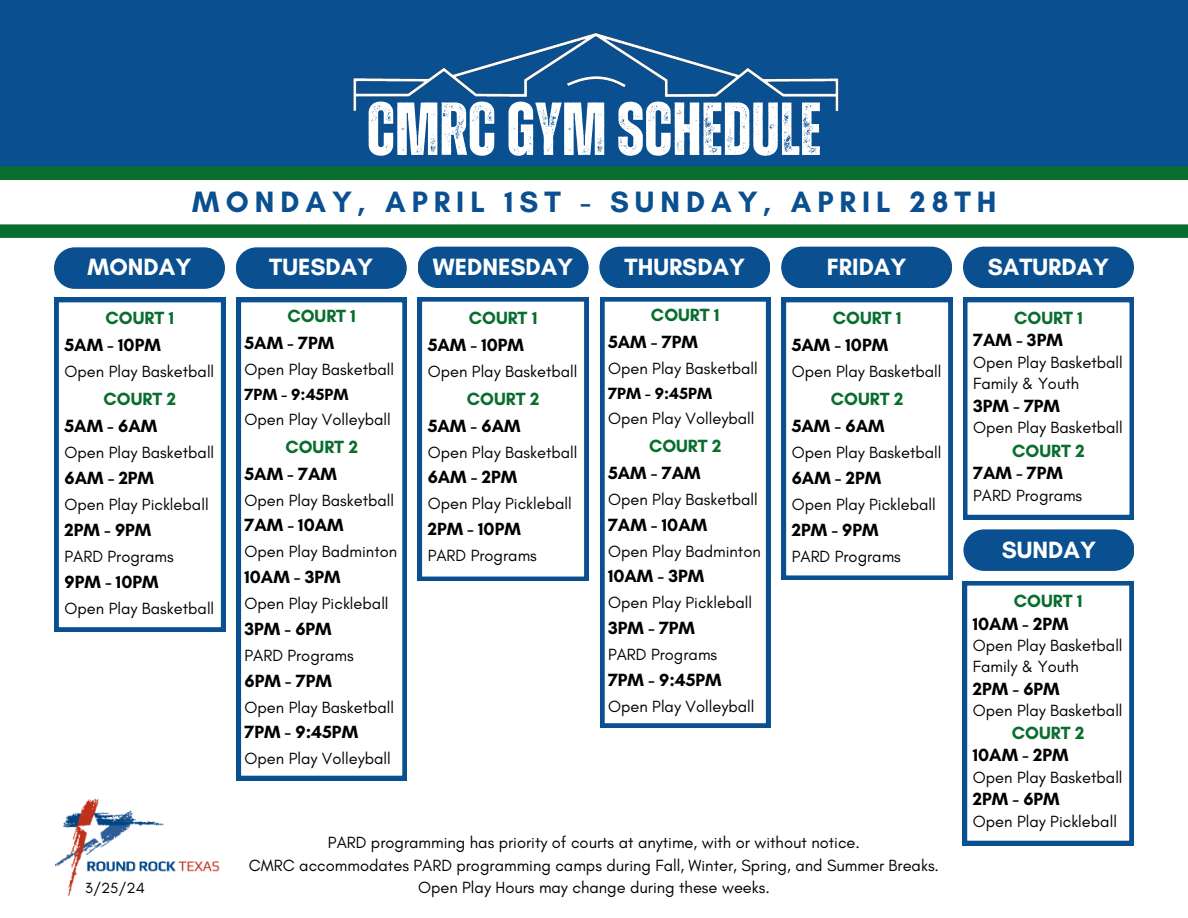
<style>
.page{position:relative;width:1188px;height:918px;background:#fff}
.page>*{position:absolute;margin:0;border:0;box-sizing:border-box;transform-origin:0 0}
.t1{font:700 75px "Zuume Rough";color:#fff}
.t2{font:700 30px "Glacial Indifference";letter-spacing:.2em;color:#0a4f8f}
.t3{font:700 24px "Glacial Indifference";color:#fff}
.t4{font:700 18px "Glacial Indifference";color:#000}
.t5{font:700 18px "Glacial Indifference";color:#096d2e}
.t6{font:16.5px "Glacial Indifference";color:#000}
.t7{font:700 16.5px "Glacial Indifference";color:#000}
.t8{font:15px "Glacial Indifference";color:#000}
</style>
<div class="page">
<div style="left:0;top:0;width:1188px;height:231px;background:#0a4f8f"></div>
<div style="left:54px;top:247px;width:171px;height:42px;background:#0a4f8f;border-radius:21px"></div>
<div style="left:236px;top:247px;width:171px;height:42px;background:#0a4f8f;border-radius:21px"></div>
<div style="left:418px;top:247px;width:171px;height:41px;background:#0a4f8f;border-radius:21px"></div>
<div style="left:599px;top:247px;width:171px;height:41px;background:#0a4f8f;border-radius:21px"></div>
<div style="left:781px;top:247px;width:171px;height:41px;background:#0a4f8f;border-radius:21px"></div>
<div style="left:963px;top:247px;width:171px;height:41px;background:#0a4f8f;border-radius:21px"></div>
<div style="left:963px;top:529px;width:171px;height:42px;background:#0a4f8f;border-radius:21px"></div>
<svg style="left:237px;top:298px;width:169px;height:482px"></svg>
<svg style="left:963px;top:298px;width:171px;height:221px"></svg>
<img style="left:353px;top:32px;width:486px;height:80px">
<div style="left:0;top:180px;width:1188px;height:51px;background:#fff"></div>
<svg style="left:418px;top:297px;width:171px;height:284px"></svg>
<svg style="left:600px;top:297px;width:170px;height:431px"></svg>
<div style="left:0;top:166px;width:1188px;height:14px;background:#096d2e"></div>
<div style="left:0;top:224px;width:1188px;height:14px;background:#096d2e"></div>
<img style="left:55px;top:798px;width:165px;height:99px">
<svg style="left:54px;top:298px;width:171px;height:334px"></svg>
<svg style="left:782px;top:298px;width:171px;height:282px"></svg>
<svg style="left:963px;top:581px;width:171px;height:264px"></svg>
<p class="t1" style="left:367px;top:95px;width:456px">CMRCGYMSCHEDULE</p>
<p class="t2" style="left:192px;top:183px;width:806px">MONDAY, APRIL 1ST - SUNDAY, APRIL 28TH</p>
<p class="t3" style="left:88px;top:253px;width:105px">MONDAY</p>
<h1 class="t3" style="left:269px;top:253px;width:106px">TUESDAY</h1>
<h2 class="t3" style="left:433px;top:252px;width:142px">WEDNESDAY</h2>
<h3 class="t3" style="left:625px;top:252px;width:122px">THURSDAY</h3>
<h3 class="t3" style="left:827px;top:252px;width:81px">FRIDAY</h3>
<h3 class="t3" style="left:988px;top:252px;width:123px">SATURDAY</h3>
<p class="t5" style="left:106px;top:307px;width:70px">COURT 1</p>
<p class="t4" style="left:65px;top:334px;width:98px">5AM - 10PM</p>
<p class="t6" style="left:65px;top:362px;width:151px">Open Play Basketball</p>
<p class="t5" style="left:104px;top:388px;width:74px">COURT 2</p>
<p class="t4" style="left:65px;top:415px;width:94px">5AM - 6AM</p>
<p class="t6" style="left:65px;top:443px;width:151px">Open Play Basketball</p>
<p class="t4" style="left:65px;top:467px;width:91px">6AM - 2PM</p>
<p class="t6" style="left:65px;top:494px;width:146px">Open Play Pickleball</p>
<p class="t4" style="left:65px;top:519px;width:88px">2PM - 9PM</p>
<p class="t6" style="left:65px;top:546px;width:111px">PARD Programs</p>
<p class="t4" style="left:65px;top:571px;width:96px">9PM - 10PM</p>
<p class="t6" style="left:65px;top:598px;width:151px">Open Play Basketball</p>
<h3 class="t5" style="left:287px;top:305px;width:70px">COURT 1</h3>
<h3 class="t4" style="left:244px;top:332px;width:91px">5AM - 7PM</h3>
<p class="t6" style="left:244px;top:359px;width:151px">Open Play Basketball</p>
<p class="t7" style="left:244px;top:384px;width:106px">7PM - 9:45PM</p>
<p class="t6" style="left:244px;top:409px;width:148px">Open Play Volleyball</p>
<p class="t5" style="left:285px;top:436px;width:74px">COURT 2</p>
<p class="t4" style="left:244px;top:463px;width:94px">5AM - 7AM</p>
<p class="t6" style="left:244px;top:490px;width:151px">Open Play Basketball</p>
<p class="t4" style="left:244px;top:514px;width:101px">7AM - 10AM</p>
<p class="t6" style="left:244px;top:542px;width:154px">Open Play Badminton</p>
<p class="t4" style="left:244px;top:566px;width:98px">10AM - 3PM</p>
<p class="t6" style="left:244px;top:593px;width:146px">Open Play Pickleball</p>
<p class="t4" style="left:244px;top:618px;width:89px">3PM - 6PM</p>
<p class="t6" style="left:244px;top:645px;width:111px">PARD Programs</p>
<p class="t4" style="left:244px;top:670px;width:89px">6PM - 7PM</p>
<p class="t6" style="left:244px;top:697px;width:151px">Open Play Basketball</p>
<p class="t4" style="left:244px;top:721px;width:115px">7PM - 9:45PM</p>
<p class="t6" style="left:244px;top:749px;width:148px">Open Play Volleyball</p>
<p class="t5" style="left:469px;top:307px;width:70px">COURT 1</p>
<p class="t4" style="left:428px;top:334px;width:98px">5AM - 10PM</p>
<p class="t6" style="left:428px;top:361px;width:151px">Open Play Basketball</p>
<p class="t5" style="left:467px;top:388px;width:74px">COURT 2</p>
<p class="t4" style="left:428px;top:415px;width:94px">5AM - 6AM</p>
<p class="t6" style="left:428px;top:442px;width:151px">Open Play Basketball</p>
<p class="t4" style="left:428px;top:466px;width:91px">6AM - 2PM</p>
<p class="t6" style="left:428px;top:494px;width:146px">Open Play Pickleball</p>
<p class="t4" style="left:428px;top:518px;width:95px">2PM - 10PM</p>
<p class="t6" style="left:428px;top:545px;width:111px">PARD Programs</p>
<p class="t5" style="left:651px;top:304px;width:70px">COURT 1</p>
<p class="t4" style="left:608px;top:331px;width:91px">5AM - 7PM</p>
<p class="t6" style="left:608px;top:359px;width:151px">Open Play Basketball</p>
<p class="t7" style="left:608px;top:383px;width:106px">7PM - 9:45PM</p>
<p class="t6" style="left:608px;top:408px;width:148px">Open Play Volleyball</p>
<p class="t5" style="left:649px;top:435px;width:74px">COURT 2</p>
<p class="t4" style="left:608px;top:462px;width:94px">5AM - 7AM</p>
<p class="t6" style="left:608px;top:489px;width:151px">Open Play Basketball</p>
<p class="t4" style="left:608px;top:514px;width:101px">7AM - 10AM</p>
<p class="t6" style="left:608px;top:541px;width:154px">Open Play Badminton</p>
<p class="t4" style="left:608px;top:565px;width:98px">10AM - 3PM</p>
<p class="t6" style="left:608px;top:593px;width:146px">Open Play Pickleball</p>
<p class="t4" style="left:608px;top:617px;width:88px">3PM - 7PM</p>
<p class="t6" style="left:608px;top:644px;width:111px">PARD Programs</p>
<p class="t4" style="left:608px;top:669px;width:115px">7PM - 9:45PM</p>
<p class="t6" style="left:608px;top:696px;width:148px">Open Play Volleyball</p>
<p class="t5" style="left:833px;top:307px;width:70px">COURT 1</p>
<p class="t4" style="left:792px;top:334px;width:98px">5AM - 10PM</p>
<p class="t6" style="left:792px;top:362px;width:151px">Open Play Basketball</p>
<p class="t5" style="left:831px;top:388px;width:74px">COURT 2</p>
<h3 class="t4" style="left:792px;top:415px;width:94px">5AM - 6AM</h3>
<p class="t6" style="left:792px;top:443px;width:151px">Open Play Basketball</p>
<p class="t4" style="left:792px;top:467px;width:91px">6AM - 2PM</p>
<p class="t6" style="left:792px;top:494px;width:146px">Open Play Pickleball</p>
<p class="t4" style="left:792px;top:519px;width:88px">2PM - 9PM</p>
<p class="t6" style="left:792px;top:546px;width:111px">PARD Programs</p>
<p class="t6" style="left:328px;top:833px;width:534px">PARD programming has priority of courts at anytime, with or without notice.</p>
<p class="t6" style="left:249px;top:855px;width:692px">CMRC accommodates PARD programming camps during Fall, Winter, Spring, and Summer Breaks.</p>
<p class="t8" style="left:85px;top:879px;width:61px">3/25/24</p>
<p class="t6" style="left:418px;top:878px;width:353px">Open Play Hours may change during these weeks.</p>
<p class="t5" style="left:1014px;top:307px;width:70px">COURT 1</p>
<p class="t4" style="left:973px;top:329px;width:91px">7AM - 3PM</p>
<p class="t6" style="left:973px;top:352px;width:151px">Open Play Basketball</p>
<p class="t6" style="left:973px;top:374px;width:108px">Family &amp; Youth</p>
<p class="t4" style="left:973px;top:395px;width:88px">3PM - 7PM</p>
<p class="t6" style="left:973px;top:417px;width:151px">Open Play Basketball</p>
<p class="t5" style="left:1012px;top:440px;width:74px">COURT 2</p>
<p class="t4" style="left:973px;top:462px;width:91px">7AM - 7PM</p>
<p class="t6" style="left:973px;top:485px;width:111px">PARD Programs</p>
<h3 class="t3" style="left:1002px;top:535px;width:96px">SUNDAY</h3>
<p class="t5" style="left:1014px;top:590px;width:70px">COURT 1</p>
<p class="t4" style="left:973px;top:613px;width:97px">10AM - 2PM</p>
<p class="t6" style="left:973px;top:635px;width:151px">Open Play Basketball</p>
<p class="t6" style="left:973px;top:657px;width:108px">Family &amp; Youth</p>
<p class="t4" style="left:973px;top:678px;width:88px">2PM - 6PM</p>
<p class="t6" style="left:973px;top:701px;width:151px">Open Play Basketball</p>
<p class="t5" style="left:1012px;top:722px;width:74px">COURT 2</p>
<p class="t4" style="left:973px;top:744px;width:97px">10AM - 2PM</p>
<p class="t6" style="left:973px;top:767px;width:151px">Open Play Basketball</p>
<p class="t4" style="left:973px;top:788px;width:88px">2PM - 6PM</p>
<p class="t6" style="left:973px;top:811px;width:146px">Open Play Pickleball</p>
</div>
